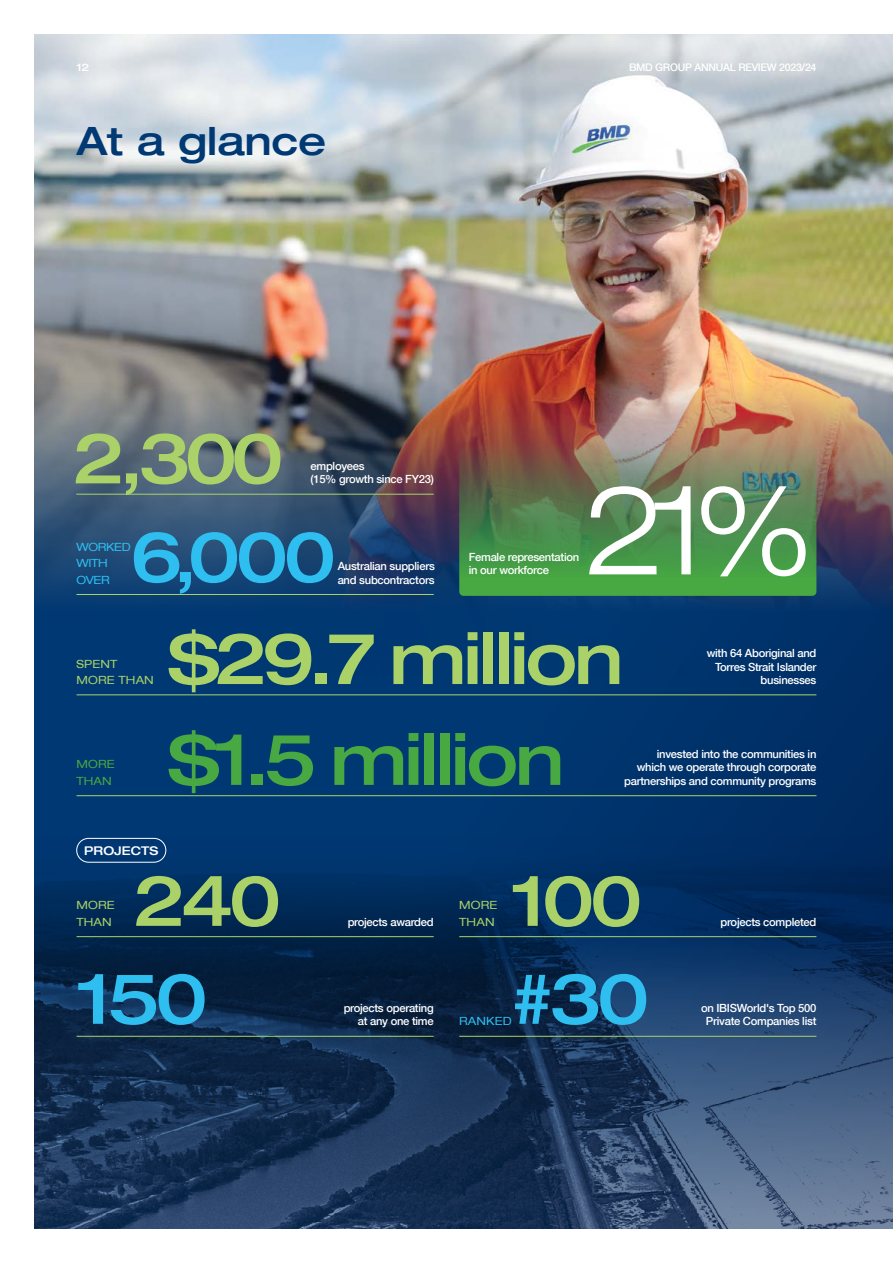
<style>
.page{position:relative;width:893px;height:1263px;background:#fff}
.page>*{position:absolute;margin:0;border:0;box-sizing:border-box;transform-origin:0 0}
.t1{font:300 expanded 124.35px "Helvetica Neue LT Com";color:#fff}
.t2{font:500 expanded 71.4px "Helvetica Neue LT Com";letter-spacing:-.04em;color:#aad268}
.t3{font:500 expanded 71.4px "Helvetica Neue LT Com";letter-spacing:-.04em;color:#48a842}
.t4{font:500 expanded 70.5px "Helvetica Neue LT Com";letter-spacing:-.06em;color:#aad268}
.t5{font:500 expanded 70.5px "Helvetica Neue LT Com";letter-spacing:-.06em;color:#2ebeef}
.t6{font:500 expanded 39px "Helvetica Neue LT Com";color:#003974}
.t7{font:500 expanded 12px "Helvetica Neue LT Com";color:#fff}
.t8{font:500 11.25px/13.5px "Helvetica Neue LT Com";letter-spacing:-.025em;color:#fff;text-align:right}
.t9{font:expanded 11.25px/16.5px "Helvetica Neue LT Com";letter-spacing:.01em;color:#aad268}
.t10{font:expanded 11.25px/16.5px "Helvetica Neue LT Com";letter-spacing:-.03em;color:#2ebeef}
.t11{font:expanded 11.25px/16.5px "Helvetica Neue LT Com";letter-spacing:.01em;color:#48a842}
.t12{font:500 10.5px "Helvetica Neue LT Com";letter-spacing:-.025em;color:#fff}
.t13{font:500 expanded 10.5px "Helvetica Neue LT Com";color:#fff}
</style>
<div class="page">
<div style="left:34px;top:34px;width:859px;height:1195px;background:#003974"></div>
<img style="left:34px;top:34px;width:859px;height:641px">
<img style="left:34px;top:837px;width:859px;height:392px">
<hr style="left:459px;top:936px;width:357px;height:1px;background:#aad268">
<hr style="left:77px;top:936px;width:357px;height:1px;background:#aad268">
<hr style="left:459px;top:1036px;width:357px;height:1px;background:#aad268">
<hr style="left:77px;top:1036px;width:357px;height:1px;background:#aad268">
<div style="left:77px;top:838px;width:89px;height:24px;border:1px solid #fff;border-radius:12px"></div>
<hr style="left:77px;top:795px;width:739px;height:1px;background:#aad268">
<hr style="left:76px;top:494px;width:358px;height:1px;background:#aad268">
<hr style="left:77px;top:594px;width:357px;height:1px;background:#aad268">
<img style="left:459px;top:402px;width:357px;height:194px;border-radius:4px">
<hr style="left:77px;top:695px;width:739px;height:1px;background:#aad268">
<p class="t13" style="left:77px;top:61px;width:14px">12</p>
<p class="t12" style="left:629px;top:61px;width:189px">BMD GROUP ANNUAL REVIEW 2023/24</p>
<h3 class="t6" style="left:77px;top:117px;width:251px">At a glance</h3>
<h3 class="t4" style="left:73px;top:413px;width:212px">2,300</h3>
<p class="t8" style="left:310px;top:459px;width:125px;text-align:left">employees<br>(15% growth since FY23)</p>
<h3 class="t5" style="left:131px;top:512px;width:207px">6,000</h3>
<p class="t10" style="left:76px;top:538px;width:56px">WORKED<br>WITH<br>OVER</p>
<p class="t8" style="left:338px;top:559px;width:99px">Australian suppliers</p>
<p class="t8" style="left:338px;top:573px;width:98px">and subcontractors</p>
<p class="t8" style="left:469px;top:550px;width:112px;text-align:left">Female representation in our workforce</p>
<h1 class="t1" style="left:583px;top:454px;width:232px">21%</h1>
<p class="t9" style="left:77px;top:655px;width:79px">SPENT<br>MORE THAN</p>
<p class="t11" style="left:77px;top:756px;width:40px">MORE<br>THAN</p>
<h2 class="t2" style="left:167px;top:613px;width:457px">$29.7 million</h2>
<p class="t8" style="left:707px;top:646px;width:111px">with 64 Aboriginal and<br>Torres Strait Islander businesses</p>
<h2 class="t3" style="left:167px;top:714px;width:398px">$1.5 million</h2>
<p class="t8" style="left:637px;top:747px;width:181px">invested into the communities in which we operate through corporate</p>
<p class="t8" style="left:624px;top:774px;width:194px">partnerships and community programs</p>
<p class="t7" style="left:84px;top:843px;width:76px">PROJECTS</p>
<h3 class="t4" style="left:133px;top:856px;width:150px">240</h3>
<p class="t9" style="left:77px;top:897px;width:40px">MORE<br>THAN</p>
<p class="t9" style="left:459px;top:897px;width:40px">MORE<br>THAN</p>
<p class="t8" style="left:348px;top:915px;width:88px">projects awarded</p>
<h3 class="t4" style="left:511px;top:856px;width:133px">100</h3>
<h3 class="t5" style="left:77px;top:953px;width:133px">150</h3>
<p class="t8" style="left:344px;top:1001px;width:92px">projects operating</p>
<p class="t8" style="left:358px;top:1014px;width:77px">at any one time</p>
<h3 class="t5" style="left:511px;top:953px;width:140px">#30</h3>
<p class="t10" style="left:459px;top:1013px;width:54px">RANKED</p>
<p class="t8" style="left:720px;top:915px;width:97px">projects completed</p>
<p class="t8" style="left:701px;top:1001px;width:117px;text-align:center">on IBISWorld's Top 500<br>Private Companies list</p>
</div>
